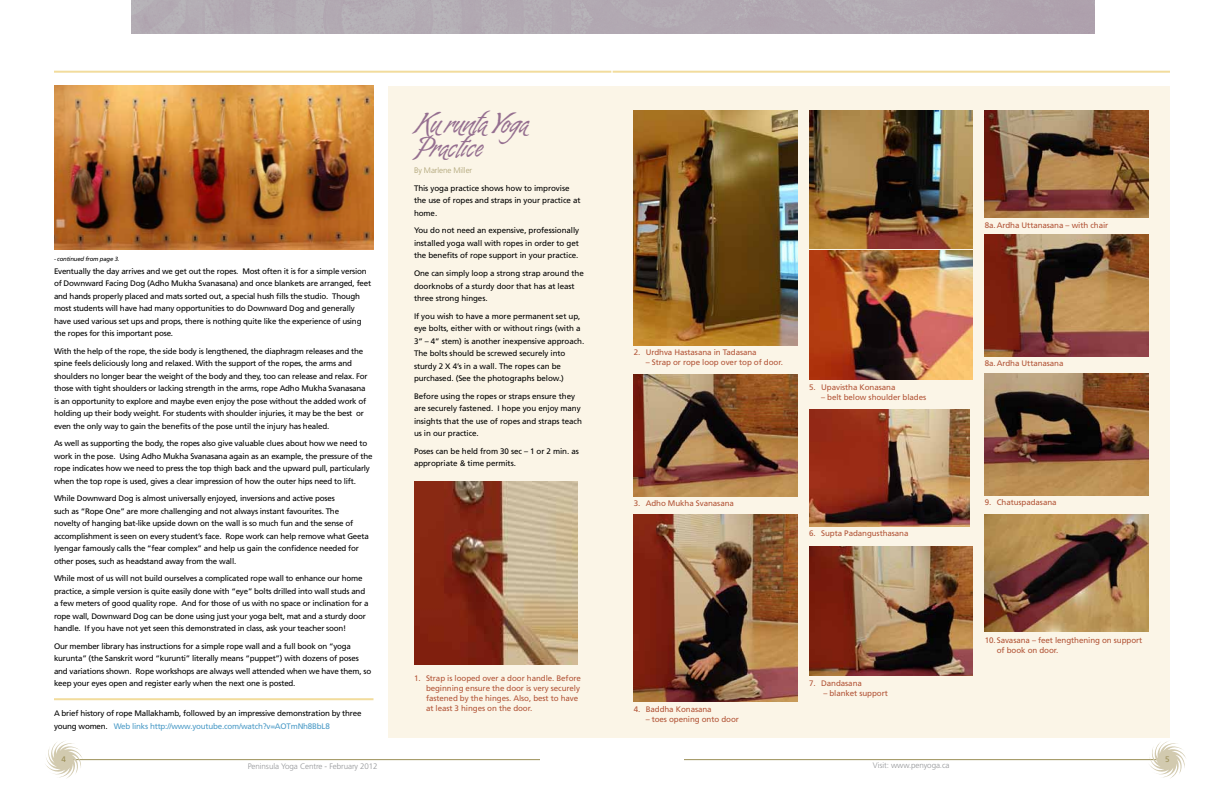
<style>
.page{position:relative;width:1224px;height:792px;background:#fff}
.page>*{position:absolute;margin:0;border:0;box-sizing:border-box;transform-origin:0 0}
.t1{font:24px/24px "Almond Script";letter-spacing:.01em;color:#956f90}
.t2{font:8px/12.5px "Frutiger";letter-spacing:-.025em;color:#000}
.t3{font:8px/10px "Frutiger";letter-spacing:-.01em;color:#b25538}
.t4{font:300 8px "Frutiger";letter-spacing:-.01em;color:#939598}
.t5{font:300 8px "Frutiger";letter-spacing:-.01em;color:#aca173}
.t6{font:8px "Frutiger";color:#9c8f57}
.t7{font:italic 6px "Frutiger";letter-spacing:-.03em;color:#000}
.s1{color:#4d9cc7}
</style>
<div class="page">
<hr style="left:54px;top:759px;width:486px;height:1px;background:#9c8f57">
<div style="left:131px;top:0;width:481px;height:33px;background:#b3acb4"></div>
<svg style="left:45px;top:741px;width:38px;height:38px"></svg>
<div style="left:612px;top:0;width:482px;height:33px;background:#b1a7b1"></div>
<hr style="left:684px;top:759px;width:486px;height:1px;background:#9c8f57">
<svg style="left:1148px;top:741px;width:38px;height:38px"></svg>
<div style="left:388px;top:86px;width:782px;height:652px;background:#fbf5e7"></div>
<hr style="left:54px;top:71px;width:557px;height:2px;background:#f2dc9c">
<hr style="left:613px;top:71px;width:557px;height:2px;background:#f2dc9c">
<img style="left:54px;top:85px;width:320px;height:164px">
<img style="left:414px;top:482px;width:164px;height:182px">
<img style="left:634px;top:110px;width:163px;height:236px">
<img style="left:634px;top:374px;width:163px;height:123px">
<img style="left:634px;top:514px;width:163px;height:188px">
<img style="left:985px;top:515px;width:163px;height:117px">
<img style="left:809px;top:110px;width:164px;height:139px">
<img style="left:809px;top:251px;width:164px;height:129px">
<img style="left:809px;top:409px;width:160px;height:117px">
<img style="left:809px;top:546px;width:164px;height:129px">
<img style="left:985px;top:110px;width:163px;height:107px">
<img style="left:985px;top:235px;width:163px;height:121px">
<img style="left:985px;top:373px;width:163px;height:123px">
<hr style="left:54px;top:698px;width:320px;height:2px;background:#f2dc9c">
<p class="t7" style="left:54px;top:256px;width:67px">- continued from page 3.</p>
<p class="t2" style="left:54px;top:265px;width:319px">Eventually the day arrives and we get out the ropes. Most often it is for a simple version of Downward Facing Dog (Adho Mukha Svanasana) and once blankets are arranged, feet and hands properly placed and mats sorted out, a special hush fills the studio. Though most students will have had many opportunities to do Downward Dog and generally have used various set ups and props, there is nothing quite like the experience of using the ropes for this important pose.</p>
<p class="t2" style="left:54px;top:345px;width:315px">With the help of the rope, the side body is lengthened, the diaphragm releases and the spine feels deliciously long and relaxed. With the support of the ropes, the arms and shoulders no longer bear the weight of the body and they, too can release and relax. For those with tight shoulders or lacking strength in the arms, rope Adho Mukha Svanasana is an opportunity to explore and maybe even enjoy the pose without the added work of holding up their body weight. For students with shoulder injuries, it may be the best or even the only way to gain the benefits of the pose until the injury has healed.</p>
<p class="t2" style="left:54px;top:437px;width:320px">As well as supporting the body, the ropes also give valuable clues about how we need to work in the pose. Using Adho Mukha Svanasana again as an example, the pressure of the rope indicates how we need to press the top thigh back and the upward pull, particularly when the top rope is used, gives a clear impression of how the outer hips need to lift.</p>
<p class="t2" style="left:54px;top:492px;width:316px">While Downward Dog is almost universally enjoyed, inversions and active poses<br>such as “Rope One” are more challenging and not always instant favourites. The<br>novelty of hanging bat-like upside down on the wall is so much fun and the sense of accomplishment is seen on every student’s face. Rope work can help remove what Geeta Iyengar famously calls the “fear complex” and help us gain the confidence needed for other poses, such as headstand away from the wall.</p>
<p class="t2" style="left:54px;top:572px;width:316px">While most of us will not build ourselves a complicated rope wall to enhance our home practice, a simple version is quite easily done with “eye” bolts drilled into wall studs and a few meters of good quality rope. And for those of us with no space or inclination for a rope wall, Downward Dog can be done using just your yoga belt, mat and a sturdy door handle. If you have not yet seen this demonstrated in class, ask your teacher soon!</p>
<p class="t2" style="left:54px;top:640px;width:319px">Our member library has instructions for a simple rope wall and a full book on “yoga kurunta” (the Sanskrit word “kurunti” literally means “puppet”) with dozens of poses and variations shown. Rope workshops are always well attended when we have them, so keep your eyes open and register early when the next one is posted.</p>
<p class="t2" style="left:54px;top:707px;width:309px">A brief history of rope Mallakhamb, followed by an impressive demonstration by three young women. <span class="s1">Web links http://www.youtube.com/watch?v=AOTmNh8BbL8</span></p>
<p class="t6" style="left:61px;top:754px;width:6px">4</p>
<p class="t4" style="left:248px;top:762px;width:132px">Peninsula Yoga Centre - February 2012</p>
<h1 class="t1" style="left:414px;top:112px;width:121px">Ku r u n ta Yoga<br>Practice</h1>
<p class="t5" style="left:414px;top:166px;width:60px">By Marlene Miller</p>
<p class="t2" style="left:414px;top:182px;width:168px">This yoga practice shows how to improvise the use of ropes and straps in your practice at home.</p>
<p class="t2" style="left:414px;top:224px;width:167px;text-align:justify">You do not need an expensive, professionally installed yoga wall with ropes in order to get the benefits of rope support in your practice.</p>
<p class="t2" style="left:414px;top:267px;width:171px">One can simply loop a strong strap around the doorknobs of a sturdy door that has at least three strong hinges.</p>
<p class="t2" style="left:414px;top:309px;width:172px">If you wish to have a more permanent set up, eye bolts, either with or without rings (with a 3” – 4” stem) is another inexpensive approach.<br>The bolts should be screwed securely into sturdy 2 X 4’s in a wall. The ropes can be purchased. (See the photographs below.)</p>
<p class="t2" style="left:414px;top:389px;width:169px">Before using the ropes or straps ensure they are securely fastened. I hope you enjoy many insights that the use of ropes and straps teach us in our practice.</p>
<p class="t2" style="left:414px;top:445px;width:166px">Poses can be held from 30 sec – 1 or 2 min. as appropriate &amp; time permits.</p>
<p class="t3" style="left:426px;top:673px;width:156px;text-indent:-12px">1. Strap is looped over a door handle. Before beginning ensure the door is very securely fastened by the hinges. Also, best to have at least 3 hinges on the door.</p>
<p class="t3" style="left:985px;top:220px;width:125px">8a.Ardha Uttanasana – with chair</p>
<p class="t3" style="left:634px;top:347px;width:125px">2. Urdhva Hastasana in Tadasana</p>
<p class="t3" style="left:646px;top:357px;width:139px">– Strap or rope loop over top of door.</p>
<p class="t3" style="left:809px;top:382px;width:88px">5. Upavistha Konasana</p>
<p class="t3" style="left:821px;top:392px;width:106px">– belt below shoulder blades</p>
<p class="t3" style="left:634px;top:498px;width:102px">3. Adho Mukha Svanasana</p>
<p class="t3" style="left:809px;top:528px;width:101px">6. Supta Padangusthasana</p>
<p class="t3" style="left:985px;top:358px;width:80px">8a.Ardha Uttanasana</p>
<p class="t3" style="left:985px;top:497px;width:73px">9. Chatuspadasana</p>
<p class="t3" style="left:634px;top:704px;width:80px">4. Baddha Konasana</p>
<p class="t3" style="left:646px;top:714px;width:95px">– toes opening onto door</p>
<p class="t3" style="left:809px;top:678px;width:54px">7. Dandasana</p>
<p class="t3" style="left:823px;top:688px;width:66px">– blanket support</p>
<p class="t4" style="left:873px;top:761px;width:78px">Visit: www.penyoga.ca</p>
<p class="t3" style="left:997px;top:635px;width:147px;text-indent:-12px">10. Savasana – feet lengthening on support of book on door.</p>
<p class="t6" style="left:1165px;top:754px;width:6px">5</p>
</div>
